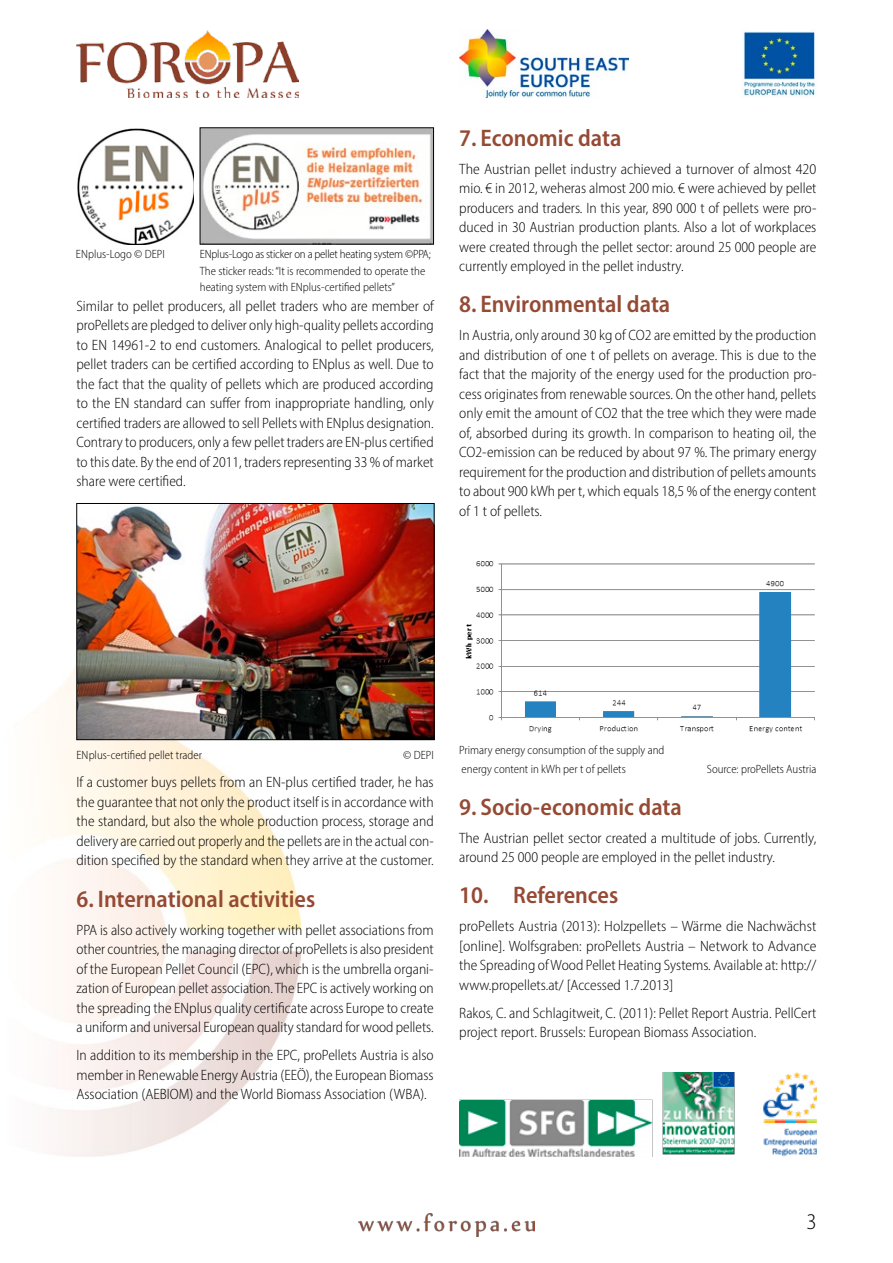
<style>
.page{position:relative;width:893px;height:1263px;background:#fff}
.page>*{position:absolute;margin:0;border:0;box-sizing:border-box;transform-origin:0 0}
.t1{font:600 semi-condensed 24px "Myriad Pro";color:#954a34}
.t2{font:300 semi-condensed 22.5px "Myriad Pro";color:#000}
.t3{font:300 semi-condensed 15px/19.5px "Myriad Pro";color:#000;text-align:justify}
.t4{font:300 semi-condensed 12px/16.5px "Myriad Pro";color:#000}
</style>
<div class="page">
<img style="left:358px;top:1214px;width:177px;height:22px">
<img style="left:43px;top:639px;width:258px;height:518px">
<img style="left:77px;top:30px;width:222px;height:67px">
<img style="left:459px;top:29px;width:169px;height:68px">
<img style="left:743px;top:31px;width:72px;height:66px">
<img style="left:77px;top:128px;width:116px;height:116px">
<img style="left:202px;top:130px;width:230px;height:112px">
<img style="left:79px;top:505px;width:353px;height:233px">
<div style="left:77px;top:503px;width:357px;height:237px;border:1px solid #000"></div>
<img style="left:465px;top:561px;width:350px;height:172px">
<img style="left:460px;top:1072px;width:356px;height:85px">
<p class="t4" style="left:76px;top:246px;width:90px">ENplus-Logo © DEPI</p>
<p class="t4" style="left:200px;top:246px;width:232px">ENplus-Logo as sticker on a pellet heating system ©PPA;<br>The sticker reads: “It is recommended to operate the heating system with ENplus-certified pellets”</p>
<p class="t3" style="left:77px;top:296px;width:359px">Similar to pellet producers, all pellet traders who are member of proPellets are pledged to deliver only high-quality pellets according to EN 14961-2 to end customers. Analogical to pellet producers, pellet traders can be certified according to ENplus as well. Due to the fact that the quality of pellets which are produced according to the EN standard can suffer from inappropriate handling, only certified traders are allowed to sell Pellets with ENplus designation.<br>Contrary to producers, only a few pellet traders are EN-plus certified to this date. By the end of 2011, traders representing 33 % of market share were certified.</p>
<h1 class="t1" style="left:459px;top:122px;width:164px">7. Economic data</h1>
<p class="t3" style="left:459px;top:159px;width:359px">The Austrian pellet industry achieved a turnover of almost 420 mio. € in 2012, weheras almost 200 mio. € were achieved by pellet producers and traders. In this year, 890 000 t of pellets were pro&shy;duced in 30 Austrian production plants. Also a lot of workplaces were created through the pellet sector: around 25 000 people are currently employed in the pellet industry.</p>
<h1 class="t1" style="left:459px;top:289px;width:213px">8. Environmental data</h1>
<p class="t3" style="left:459px;top:325px;width:359px">In Austria, only around 30 kg of CO2 are emitted by the production and distribution of one t of pellets on average. This is due to the fact that the majority of the energy used for the production pro&shy;cess originates from renewable sources. On the other hand, pellets only emit the amount of CO2 that the tree which they were made of, absorbed during its growth. In comparison to heating oil, the CO2-emission can be reduced by about 97 %. The primary energy requirement for the production and distribution of pellets amounts to about 900 kWh per t, which equals 18,5 % of the energy content of 1 t of pellets.</p>
<p class="t4" style="left:77px;top:747px;width:127px">ENplus-certified pellet trader</p>
<p class="t4" style="left:403px;top:747px;width:32px">© DEPI</p>
<p class="t3" style="left:77px;top:773px;width:359px">If a customer buys pellets from an EN-plus certified trader, he has the guarantee that not only the product itself is in accordance with the standard, but also the whole production process, storage and delivery are carried out properly and the pellets are in the actual con&shy;dition specified by the standard when they arrive at the customer.</p>
<h1 class="t1" style="left:77px;top:883px;width:240px">6. International activities</h1>
<p class="t3" style="left:77px;top:920px;width:359px">PPA is also actively working together with pellet associations from other countries, the managing director of proPellets is also president of the European Pellet Council (EPC), which is the umbrella organi&shy;zation of European pellet association. The EPC is actively working on the spreading the ENplus quality certificate across Europe to create a uniform and universal European quality standard for wood pellets.</p>
<p class="t3" style="left:77px;top:1045px;width:359px">In addition to its membership in the EPC, proPellets Austria is also member in Renewable Energy Austria (EEÖ), the European Biomass Association (AEBIOM) and the World Biomass Association (WBA).</p>
<p class="t4" style="left:459px;top:740px;width:207px;line-height:19.5px">Primary energy consumption of the supply and energy content in kWh per t of pellets</p>
<p class="t4" style="left:707px;top:761px;width:111px">Source: proPellets Austria</p>
<h1 class="t1" style="left:459px;top:791px;width:224px">9. Socio-economic data</h1>
<p class="t3" style="left:459px;top:828px;width:358px">The Austrian pellet sector created a multitude of jobs. Currently, around 25 000 people are employed in the pellet industry.</p>
<h1 class="t1" style="left:459px;top:880px;width:161px">10. References</h1>
<p class="t3" style="left:459px;top:916px;width:359px">proPellets Austria (2013): Holzpellets – Wärme die Nachwächst [online]. Wolfsgraben: proPellets Austria – Network to Advance the Spreading of Wood Pellet Heating Systems. Available at: http:// www.propellets.at/ [Accessed 1.7.2013]</p>
<p class="t3" style="left:459px;top:1003px;width:359px">Rakos, C. and Schlagitweit, C. (2011): Pellet Report Austria. PellCert project report. Brussels: European Biomass Association.</p>
<h2 class="t2" style="left:806px;top:1208px;width:12px">3</h2>
</div>
